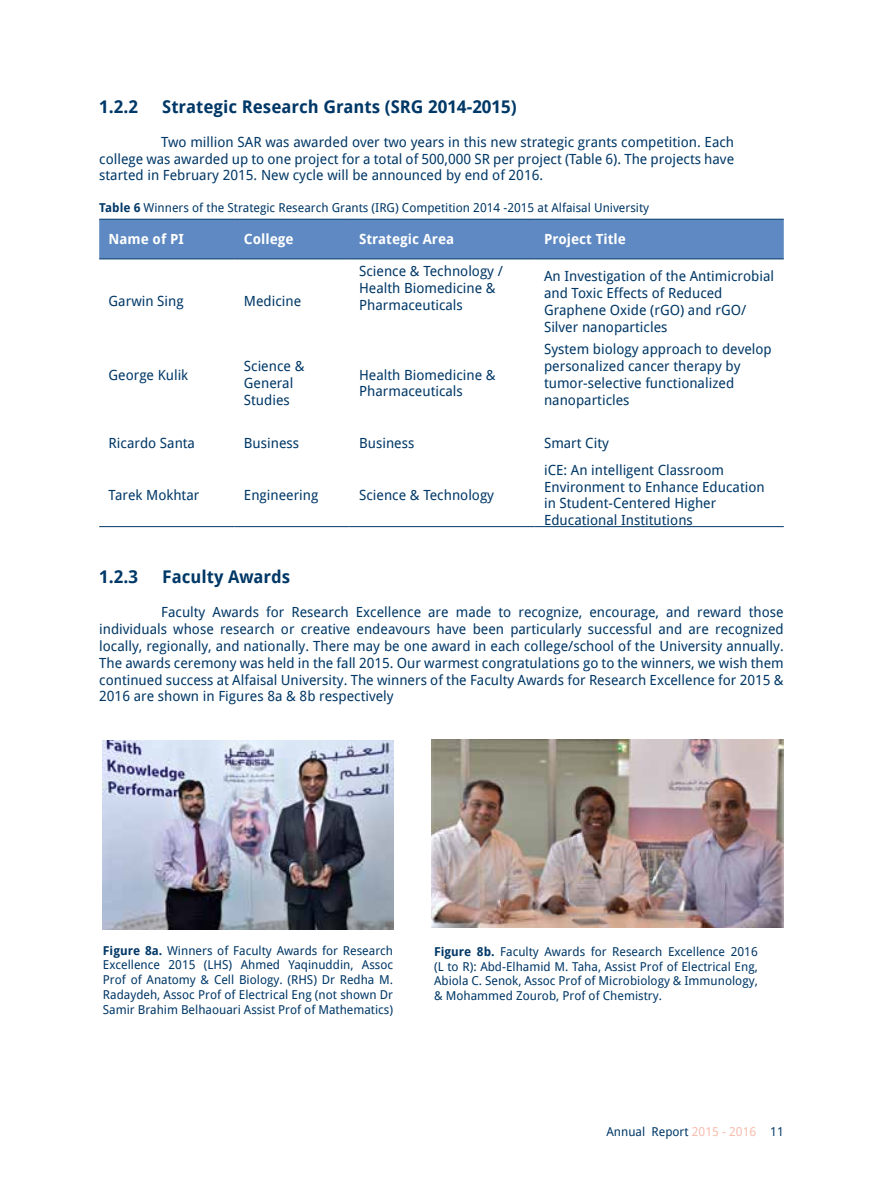
<style>
.page{position:relative;width:883px;height:1191px;background:#fff}
.page>*{position:absolute;margin:0;border:0;box-sizing:border-box;transform-origin:0 0}
.t1{font:700 17.5px "Droid Sans";color:#003867}
.t2{font:14px/16.8px "Droid Sans";color:#003867}
.t3{font:700 14px "Droid Sans";color:#fff}
.t4{font:12.25px/14.7px "Droid Sans";color:#003867;text-align:justify}
.s1{font-weight:700}
.s2{color:#f7bcac}
</style>
<div class="page">
<div style="left:99px;top:220px;width:685px;height:39px;background:#5e89c2"></div>
<hr style="left:99px;top:219px;width:135px;height:1px;background:#003867">
<hr style="left:234px;top:219px;width:116px;height:1px;background:#003867">
<hr style="left:350px;top:219px;width:185px;height:1px;background:#003867">
<hr style="left:535px;top:219px;width:249px;height:1px;background:#003867">
<hr style="left:99px;top:259px;width:135px;height:1px;background:#003867">
<hr style="left:234px;top:259px;width:116px;height:1px;background:#003867">
<hr style="left:350px;top:259px;width:185px;height:1px;background:#003867">
<hr style="left:535px;top:259px;width:249px;height:1px;background:#003867">
<hr style="left:99px;top:526px;width:135px;height:1px;background:#003867">
<hr style="left:234px;top:526px;width:116px;height:1px;background:#003867">
<hr style="left:350px;top:526px;width:185px;height:1px;background:#003867">
<hr style="left:535px;top:526px;width:249px;height:1px;background:#003867">
<img style="left:432px;top:739px;width:352px;height:188px">
<img style="left:103px;top:740px;width:290px;height:189px">
<p class="t1" style="left:99px;top:94px;width:40px">1.2.2</p>
<p class="t1" style="left:162px;top:94px;width:356px">Strategic Research Grants (SRG 2014-2015)</p>
<p class="t2" style="left:99px;top:133px;width:636px;text-align:justify;text-indent:62px">Two million SAR was awarded over two years in this new strategic grants competition. Each college was awarded up to one project for a total of 500,000 SR per project (Table 6). The projects have started in February 2015. New cycle will be announced by end of 2016.</p>
<p class="t4" style="left:99px;top:200px;width:552px"><span class="s1">Table 6</span> Winners of the Strategic Research Grants (IRG) Competition 2014 -2015 at Alfaisal University</p>
<p class="t3" style="left:109px;top:229px;width:77px">Name of PI</p>
<p class="t3" style="left:244px;top:229px;width:51px">College</p>
<p class="t3" style="left:359px;top:229px;width:97px">Strategic Area</p>
<p class="t3" style="left:544px;top:229px;width:83px">Project Title</p>
<p class="t2" style="left:109px;top:293px;width:77px">Garwin Sing</p>
<p class="t2" style="left:244px;top:293px;width:59px">Medicine</p>
<p class="t2" style="left:359px;top:262px;width:145px">Science &amp; Technology /<br>Health Biomedicine &amp;<br>Pharmaceuticals</p>
<p class="t2" style="left:544px;top:267px;width:232px">An Investigation of the Antimicrobial and Toxic Effects of Reduced<br>Graphene Oxide (rGO) and rGO/<br>Silver nanoparticles</p>
<p class="t2" style="left:109px;top:366px;width:81px">George Kulik</p>
<p class="t2" style="left:244px;top:357px;width:62px">Science &amp;<br>General<br>Studies</p>
<p class="t2" style="left:359px;top:366px;width:138px">Health Biomedicine &amp;<br>Pharmaceuticals</p>
<p class="t2" style="left:544px;top:340px;width:229px">System biology approach to develop personalized cancer therapy by tumor-selective functionalized nanoparticles</p>
<p class="t2" style="left:109px;top:433px;width:88px">Ricardo Santa</p>
<p class="t2" style="left:244px;top:433px;width:57px">Business</p>
<p class="t2" style="left:359px;top:433px;width:57px">Business</p>
<p class="t2" style="left:544px;top:433px;width:66px">Smart City</p>
<p class="t2" style="left:109px;top:486px;width:92px">Tarek Mokhtar</p>
<p class="t2" style="left:244px;top:486px;width:76px">Engineering</p>
<p class="t2" style="left:359px;top:486px;width:136px">Science &amp; Technology</p>
<p class="t2" style="left:544px;top:461px;width:222px">iCE: An intelligent Classroom<br>Environment to Enhance Education in Student-Centered Higher<br>Educational Institutions</p>
<p class="t1" style="left:99px;top:564px;width:40px">1.2.3</p>
<p class="t1" style="left:162px;top:564px;width:130px">Faculty Awards</p>
<p class="t2" style="left:99px;top:603px;width:686px;text-align:justify;text-indent:62px">Faculty Awards for Research Excellence are made to recognize, encourage, and reward those individuals whose research or creative endeavours have been particularly successful and are recognized locally, regionally, and nationally. There may be one award in each college/school of the University annually.<br>The awards ceremony was held in the fall 2015. Our warmest congratulations go to the winners, we wish them continued success at Alfaisal University. The winners of the Faculty Awards for Research Excellence for 2015 &amp; 2016 are shown in Figures 8a &amp; 8b respectively</p>
<p class="t4" style="left:103px;top:942px;width:292px"><span class="s1">Figure 8a.</span> Winners of Faculty Awards for Research Excellence 2015 (LHS) Ahmed Yaqinuddin, Assoc Prof of Anatomy &amp; Cell Biology. (RHS) Dr Redha M.<br>Radaydeh, Assoc Prof of Electrical Eng (not shown Dr Samir Brahim Belhaouari Assist Prof of Mathematics)</p>
<p class="t4" style="left:434px;top:944px;width:325px"><span class="s1">Figure 8b.</span> Faculty Awards for Research Excellence 2016 (L to R): Abd-Elhamid M. Taha, Assist Prof of Electrical Eng, Abiola C. Senok, Assoc Prof of Microbiology &amp; Immunology, &amp; Mohammed Zourob, Prof of Chemistry.</p>
<p class="t4" style="left:606px;top:1123px;width:179px">Annual Report <span class="s2">2015 - 2016</span> 11</p>
</div>
